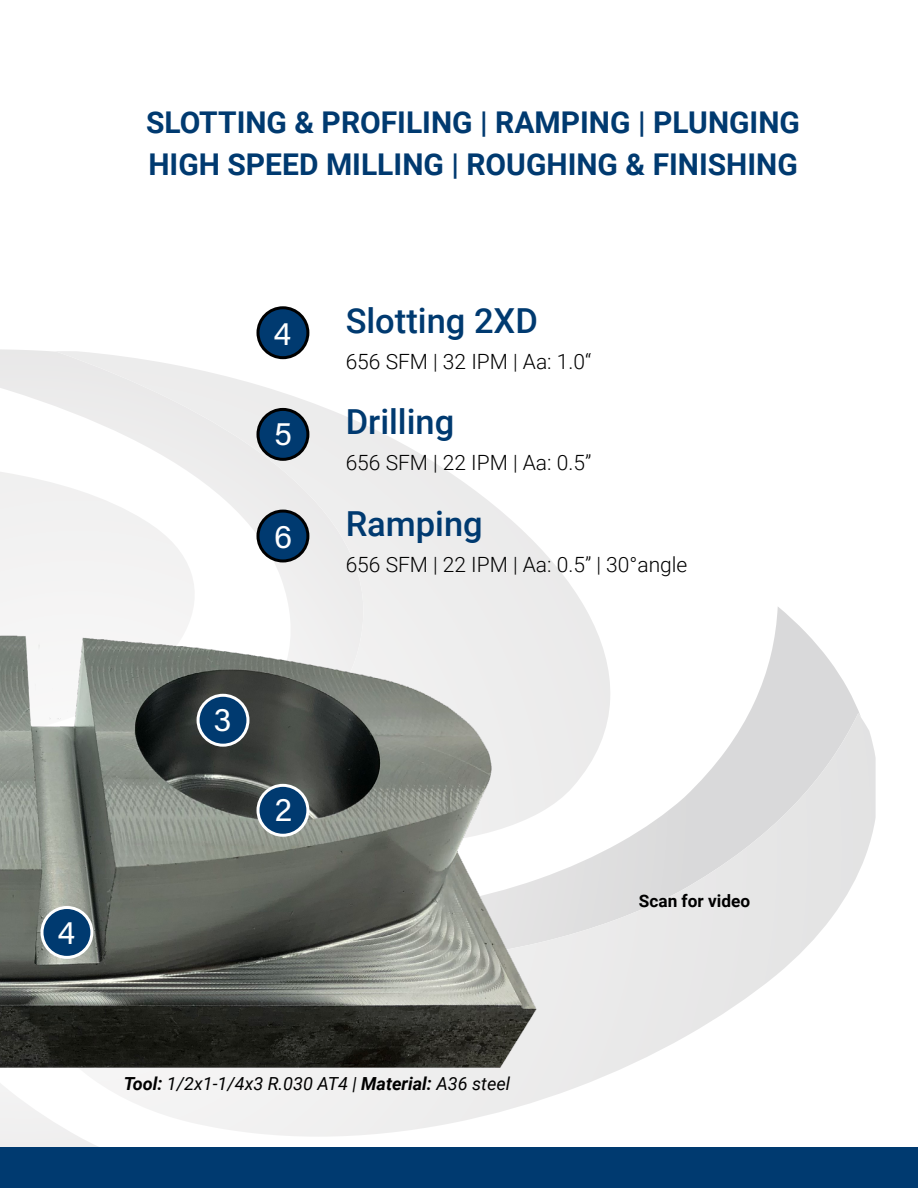
<style>
.page{position:relative;width:918px;height:1188px;background:#fff}
.page>*{position:absolute;margin:0;border:0;box-sizing:border-box;transform-origin:0 0}
.t1{font:500 34.5px "Roboto";color:#003a70}
.t2{font:33px "Acumin Variable Concept";color:#fff}
.t3{font:700 30px/42px "Roboto";color:#003a70}
.t4{font:300 21px "Roboto";color:#000}
.t5{font:italic 18px "Roboto";color:#000}
.t6{font:700 17.25px "Roboto";color:#000}
.s1{font-weight:700}
</style>
<div class="page">
<svg style="left:749px;top:607px;width:110px;height:106px"></svg>
<svg style="left:0;top:349px;width:304px;height:57px"></svg>
<svg style="left:567px;top:713px;width:309px;height:378px"></svg>
<svg style="left:55px;top:351px;width:556px;height:495px"></svg>
<svg style="left:0;top:1102px;width:533px;height:45px"></svg>
<svg style="left:0;top:459px;width:198px;height:73px"></svg>
<img style="left:0;top:532px;width:567px;height:570px">
<div style="left:258px;top:308px;width:50px;height:50px;background:#003a70;border-radius:50%"></div>
<div style="left:257px;top:306px;width:52px;height:53px;border:3px solid #000;border-radius:50%"></div>
<div style="left:258px;top:409px;width:50px;height:50px;background:#003a70;border-radius:50%"></div>
<div style="left:257px;top:408px;width:52px;height:53px;border:3px solid #000;border-radius:50%"></div>
<div style="left:258px;top:511px;width:50px;height:50px;background:#003a70;border-radius:50%"></div>
<div style="left:257px;top:510px;width:52px;height:52px;border:3px solid #000;border-radius:50%"></div>
<div style="left:42px;top:908px;width:50px;height:49px;background:#003a70;border-radius:50%"></div>
<div style="left:41px;top:906px;width:52px;height:53px;border:3px solid #fff;border-radius:50%"></div>
<div style="left:258px;top:785px;width:50px;height:50px;background:#003a70;border-radius:50%"></div>
<div style="left:257px;top:784px;width:52px;height:53px;border:3px solid #fff;border-radius:50%"></div>
<div style="left:198px;top:695px;width:50px;height:50px;background:#003a70;border-radius:50%"></div>
<div style="left:197px;top:694px;width:52px;height:53px;border:3px solid #fff;border-radius:50%"></div>
<div style="left:0;top:1147px;width:918px;height:41px;background:#003a70"></div>
<p class="t3" style="left:146px;top:100px;width:655px">SLOTTING &amp; PROFILING | RAMPING | PLUNGING<br>HIGH SPEED MILLING | ROUGHING &amp; FINISHING</p>
<p class="t2" style="left:273px;top:310px;width:19px">4</p>
<p class="t2" style="left:274px;top:411px;width:19px">5</p>
<p class="t2" style="left:274px;top:514px;width:20px">6</p>
<p class="t1" style="left:346px;top:296px;width:194px">Slotting 2XD</p>
<p class="t4" style="left:346px;top:347px;width:247px">656 SFM | 32 IPM | Aa: 1.0“</p>
<p class="t1" style="left:346px;top:398px;width:110px">Drilling</p>
<p class="t4" style="left:346px;top:448px;width:247px">656 SFM | 22 IPM | Aa: 0.5”</p>
<p class="t1" style="left:346px;top:500px;width:139px">Ramping</p>
<p class="t4" style="left:346px;top:550px;width:343px">656 SFM | 22 IPM | Aa: 0.5” | 30°angle</p>
<p class="t2" style="left:57px;top:910px;width:19px">4</p>
<p class="t2" style="left:213px;top:696px;width:20px">3</p>
<p class="t2" style="left:275px;top:786px;width:19px">2</p>
<p class="t5" style="left:124px;top:1071px;width:388px"><span class="s1">Tool:</span> 1/2x1-1/4x3 R.030 AT4 | <span class="s1">Material:</span> A36 steel</p>
<p class="t6" style="left:639px;top:889px;width:113px">Scan for video</p>
</div>
